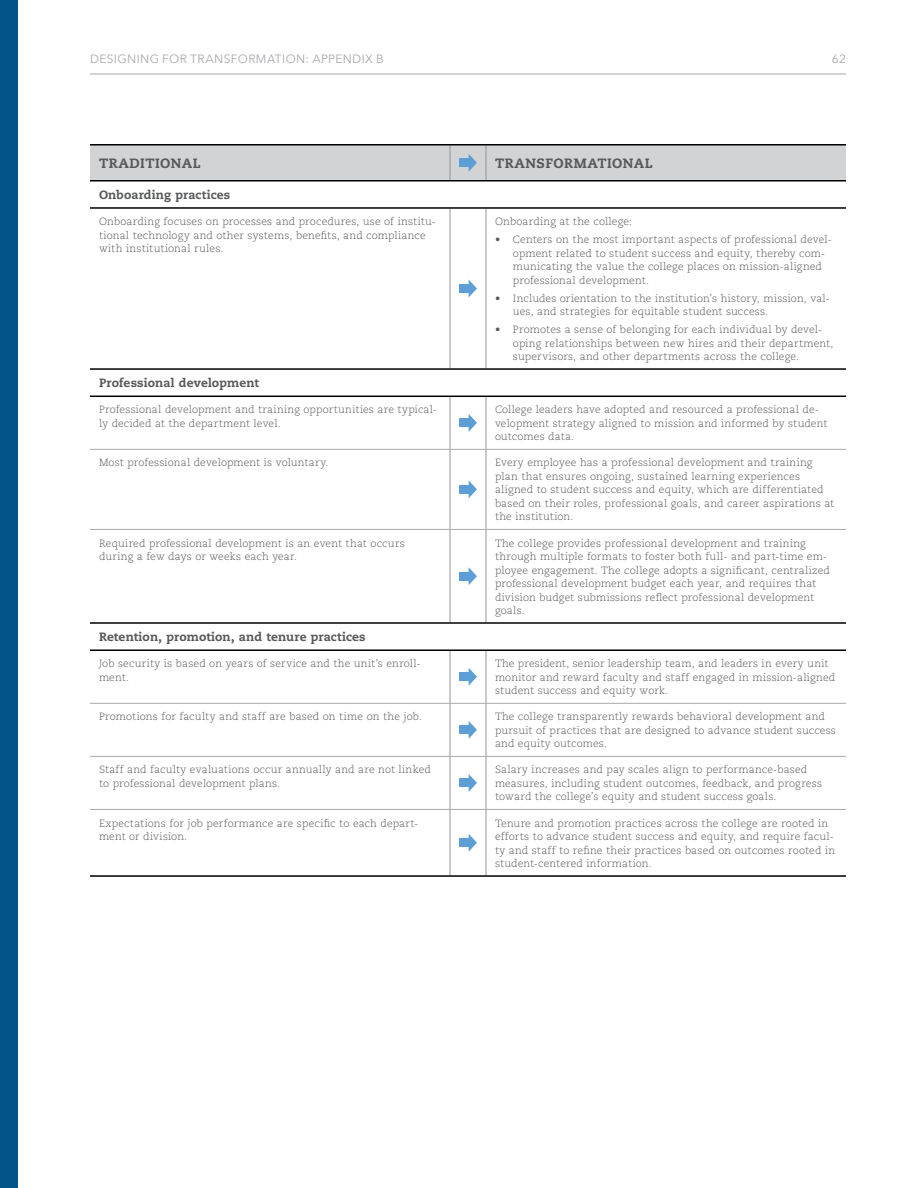
<style>
.page{position:relative;width:918px;height:1188px;background:#fff}
.page>*{position:absolute;margin:0;border:0;box-sizing:border-box;transform-origin:0 0}
.t1{font:800 13.5px "Caecilia LT Pro 85";letter-spacing:.04em;color:#58595b}
.t2{font:800 12px "Caecilia LT Pro 85";letter-spacing:.01em;color:#58595b}
.t3{font:12px "Avenir Next LT Pro";letter-spacing:.03em;color:#a7a9ac}
.t4{font:300 10.5px/13.5px "Caecilia LT Pro 45";letter-spacing:.015em;color:#58595b}
</style>
<div class="page">
<div style="left:0;top:0;width:18px;height:1188px;background:#005487"></div>
<hr style="left:90px;top:74px;width:756px;height:1px;background:#a7a9ac">
<hr style="left:450px;top:209px;width:1px;height:159px;background:#939598">
<hr style="left:486px;top:209px;width:1px;height:159px;background:#939598">
<hr style="left:450px;top:397px;width:1px;height:52px;background:#939598">
<hr style="left:486px;top:397px;width:1px;height:52px;background:#939598">
<hr style="left:450px;top:450px;width:1px;height:79px;background:#939598">
<hr style="left:486px;top:450px;width:1px;height:79px;background:#939598">
<hr style="left:450px;top:530px;width:1px;height:92px;background:#939598">
<hr style="left:486px;top:530px;width:1px;height:92px;background:#939598">
<hr style="left:450px;top:651px;width:1px;height:52px;background:#939598">
<hr style="left:486px;top:651px;width:1px;height:52px;background:#939598">
<hr style="left:450px;top:704px;width:1px;height:52px;background:#939598">
<hr style="left:486px;top:704px;width:1px;height:52px;background:#939598">
<hr style="left:450px;top:757px;width:1px;height:52px;background:#939598">
<hr style="left:486px;top:757px;width:1px;height:52px;background:#939598">
<hr style="left:450px;top:810px;width:1px;height:65px;background:#939598">
<hr style="left:486px;top:810px;width:1px;height:65px;background:#939598">
<hr style="left:90px;top:144px;width:360px;height:2px;background:#000">
<hr style="left:450px;top:144px;width:36px;height:2px;background:#000">
<hr style="left:486px;top:144px;width:360px;height:2px;background:#000">
<hr style="left:90px;top:180px;width:360px;height:2px;background:#000">
<hr style="left:450px;top:180px;width:36px;height:2px;background:#000">
<hr style="left:486px;top:180px;width:360px;height:2px;background:#000">
<hr style="left:90px;top:207px;width:360px;height:2px;background:#000">
<hr style="left:450px;top:207px;width:36px;height:2px;background:#000">
<hr style="left:486px;top:207px;width:360px;height:2px;background:#000">
<hr style="left:90px;top:368px;width:360px;height:2px;background:#000">
<hr style="left:450px;top:368px;width:36px;height:2px;background:#000">
<hr style="left:486px;top:368px;width:360px;height:2px;background:#000">
<hr style="left:90px;top:396px;width:360px;height:1px;background:#000">
<hr style="left:450px;top:396px;width:36px;height:1px;background:#000">
<hr style="left:486px;top:396px;width:360px;height:1px;background:#000">
<hr style="left:90px;top:622px;width:360px;height:2px;background:#000">
<hr style="left:450px;top:622px;width:36px;height:2px;background:#000">
<hr style="left:486px;top:622px;width:360px;height:2px;background:#000">
<hr style="left:90px;top:649px;width:360px;height:2px;background:#000">
<hr style="left:450px;top:649px;width:36px;height:2px;background:#000">
<hr style="left:486px;top:649px;width:360px;height:2px;background:#000">
<hr style="left:90px;top:875px;width:360px;height:2px;background:#000">
<hr style="left:450px;top:875px;width:36px;height:2px;background:#000">
<hr style="left:486px;top:875px;width:360px;height:2px;background:#000">
<hr style="left:90px;top:449px;width:360px;height:1px;background:#a7a9ac">
<hr style="left:450px;top:449px;width:36px;height:1px;background:#a7a9ac">
<hr style="left:486px;top:449px;width:360px;height:1px;background:#a7a9ac">
<hr style="left:90px;top:529px;width:360px;height:1px;background:#a7a9ac">
<hr style="left:450px;top:529px;width:36px;height:1px;background:#a7a9ac">
<hr style="left:486px;top:529px;width:360px;height:1px;background:#a7a9ac">
<hr style="left:90px;top:703px;width:360px;height:1px;background:#a7a9ac">
<hr style="left:450px;top:703px;width:36px;height:1px;background:#a7a9ac">
<hr style="left:486px;top:703px;width:360px;height:1px;background:#a7a9ac">
<hr style="left:90px;top:756px;width:360px;height:1px;background:#a7a9ac">
<hr style="left:450px;top:756px;width:36px;height:1px;background:#a7a9ac">
<hr style="left:486px;top:756px;width:360px;height:1px;background:#a7a9ac">
<hr style="left:90px;top:809px;width:360px;height:1px;background:#a7a9ac">
<hr style="left:450px;top:809px;width:36px;height:1px;background:#a7a9ac">
<hr style="left:486px;top:809px;width:360px;height:1px;background:#a7a9ac">
<div style="left:90px;top:145px;width:756px;height:35px;background:#d1d3d4"></div>
<div style="left:459px;top:284px;width:11px;height:9px;background:#5c9ed5"></div>
<svg style="left:469px;top:280px;width:8px;height:17px"></svg>
<div style="left:459px;top:419px;width:11px;height:8px;background:#5c9ed5"></div>
<svg style="left:469px;top:414px;width:8px;height:18px"></svg>
<div style="left:459px;top:485px;width:11px;height:8px;background:#5c9ed5"></div>
<svg style="left:469px;top:481px;width:8px;height:17px"></svg>
<div style="left:459px;top:572px;width:11px;height:8px;background:#5c9ed5"></div>
<svg style="left:469px;top:567px;width:8px;height:18px"></svg>
<div style="left:459px;top:673px;width:11px;height:8px;background:#5c9ed5"></div>
<svg style="left:469px;top:668px;width:8px;height:18px"></svg>
<div style="left:459px;top:726px;width:11px;height:8px;background:#5c9ed5"></div>
<svg style="left:469px;top:721px;width:8px;height:18px"></svg>
<div style="left:459px;top:779px;width:11px;height:8px;background:#5c9ed5"></div>
<svg style="left:469px;top:774px;width:8px;height:18px"></svg>
<div style="left:459px;top:839px;width:11px;height:8px;background:#5c9ed5"></div>
<svg style="left:469px;top:834px;width:8px;height:17px"></svg>
<p class="t3" style="left:90px;top:52px;width:295px">DESIGNING FOR TRANSFORMATION: APPENDIX B</p>
<p class="t3" style="left:832px;top:52px;width:16px">62</p>
<p class="t1" style="left:99px;top:154px;width:103px">TRADITIONAL</p>
<p class="t1" style="left:495px;top:154px;width:159px">TRANSFORMATIONAL</p>
<p class="t2" style="left:99px;top:186px;width:133px">Onboarding practices</p>
<p class="t4" style="left:99px;top:214px;width:339px">Onboarding focuses on processes and procedures, use of institu&shy;tional technology and other systems, benefits, and compliance with institutional rules.</p>
<p class="t4" style="left:495px;top:214px;width:139px">Onboarding at the college:</p>
<p class="t4" style="left:513px;top:232px;width:320px;text-indent:-18px">• Centers on the most important aspects of professional devel&shy;opment related to student success and equity, thereby com&shy;municating the value the college places on mission-aligned professional development.</p>
<p class="t4" style="left:513px;top:291px;width:318px;text-indent:-18px">• Includes orientation to the institution’s history, mission, val&shy;ues, and strategies for equitable student success.</p>
<p class="t4" style="left:513px;top:322px;width:322px;text-indent:-18px">• Promotes a sense of belonging for each individual by devel&shy;oping relationships between new hires and their department, supervisors, and other departments across the college.</p>
<p class="t2" style="left:99px;top:375px;width:162px">Professional development</p>
<p class="t4" style="left:99px;top:403px;width:340px">Professional development and training opportunities are typical&shy;ly decided at the department level.</p>
<p class="t4" style="left:495px;top:403px;width:334px">College leaders have adopted and resourced a professional de&shy;velopment strategy aligned to mission and informed by student outcomes data.</p>
<p class="t4" style="left:99px;top:456px;width:231px">Most professional development is voluntary.</p>
<p class="t4" style="left:495px;top:456px;width:341px">Every employee has a professional development and training plan that ensures ongoing, sustained learning experiences aligned to student success and equity, which are differentiated based on their roles, professional goals, and career aspirations at the institution.</p>
<p class="t4" style="left:99px;top:536px;width:307px">Required professional development is an event that occurs during a few days or weeks each year.</p>
<p class="t4" style="left:495px;top:536px;width:337px">The college provides professional development and training through multiple formats to foster both full- and part-time em&shy;ployee engagement. The college adopts a significant, centralized professional development budget each year, and requires that division budget submissions reflect professional development goals.</p>
<p class="t2" style="left:99px;top:629px;width:268px">Retention, promotion, and tenure practices</p>
<p class="t4" style="left:99px;top:657px;width:323px">Job security is based on years of service and the unit’s enroll&shy;ment.</p>
<p class="t4" style="left:495px;top:657px;width:342px">The president, senior leadership team, and leaders in every unit monitor and reward faculty and staff engaged in mission-aligned student success and equity work.</p>
<p class="t4" style="left:99px;top:710px;width:324px">Promotions for faculty and staff are based on time on the job.</p>
<p class="t4" style="left:495px;top:710px;width:343px">The college transparently rewards behavioral development and pursuit of practices that are designed to advance student success and equity outcomes.</p>
<p class="t4" style="left:99px;top:763px;width:334px">Staff and faculty evaluations occur annually and are not linked to professional development plans.</p>
<p class="t4" style="left:495px;top:763px;width:329px">Salary increases and pay scales align to performance-based measures, including student outcomes, feedback, and progress toward the college’s equity and student success goals.</p>
<p class="t4" style="left:99px;top:816px;width:321px">Expectations for job performance are specific to each depart&shy;ment or division.</p>
<p class="t4" style="left:495px;top:816px;width:342px">Tenure and promotion practices across the college are rooted in efforts to advance student success and equity, and require facul&shy;ty and staff to refine their practices based on outcomes rooted in student-centered information.</p>
</div>
